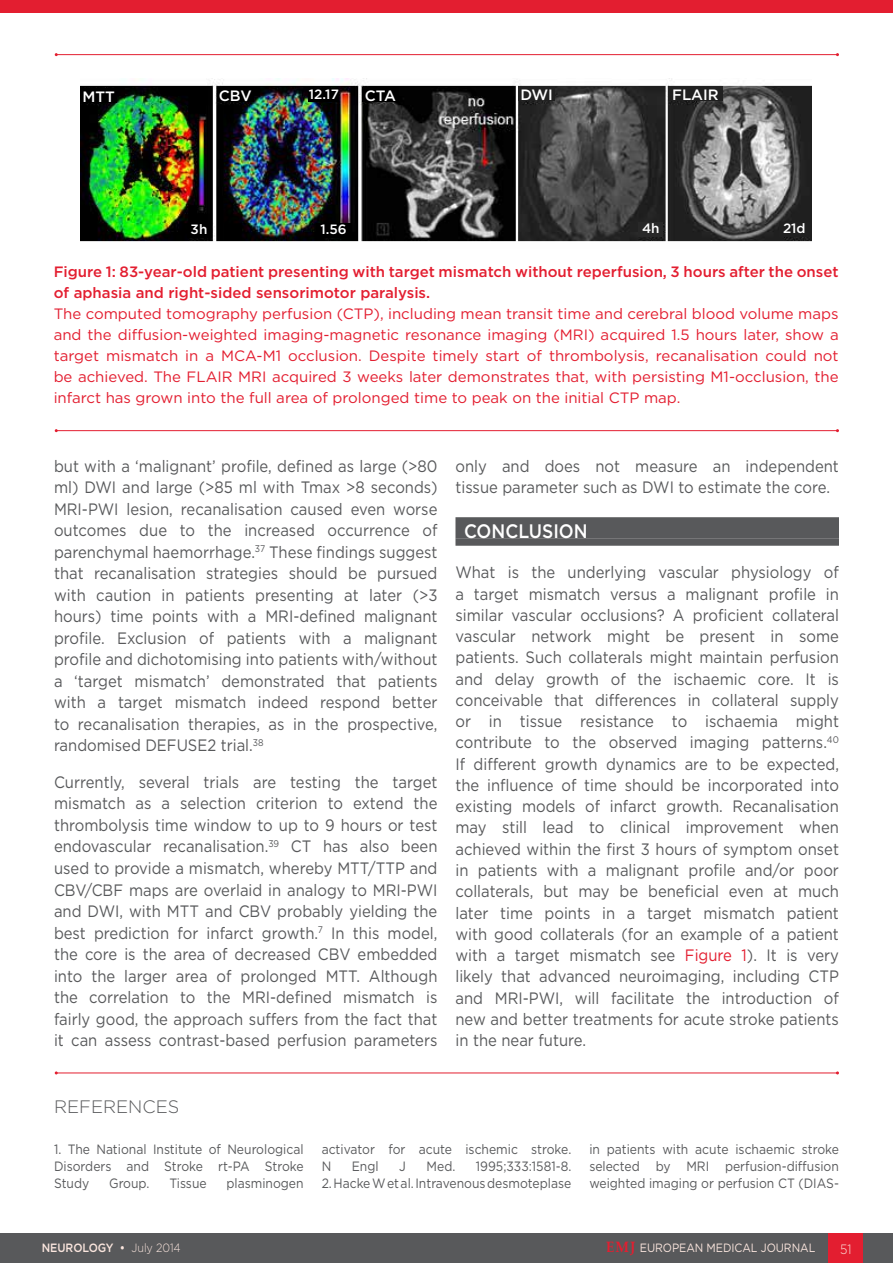
<style>
.page{position:relative;width:893px;height:1263px;background:#fff}
.page>*{position:absolute;margin:0;border:0;box-sizing:border-box;transform-origin:0 0}
.t1{font:500 19.5px "Gotham";color:#fff;scale:.9 1}
.t2{font:300 18px "Gotham";color:#58595b}
.t3{font:16.5px/21.5px "Gotham";color:#58595b;text-align:justify;scale:.9 1}
.t4{font:15px/21px "Gotham";color:#e31e30;text-align:justify}
.t5{font:500 15px/21px "Gotham";color:#e31e30}
.t6{font:500 15px "Gotham";color:#fff}
.t7{font:13.5px/16.8px "Gotham";color:#58595b;text-align:justify;scale:.9 1}
.t8{font:500 13.5px "Gotham";color:#fff}
.t9{font:300 13.5px "Gotham";color:#fbe6de;scale:.9 1}
.t10{font:12px "Gotham";letter-spacing:-.005em;color:#fbe6de;scale:.9 1}
.t11{font:500 12px "Gotham";letter-spacing:-.005em;color:#fbe6de;scale:.9 1}
.s1{color:#e31e30}
.s2{font-weight:300}
.s3{font-family:"Palatino Linotype";font-weight:700;font-size:15px;color:#e31e30}
</style>
<div class="page">
<div style="left:0;top:1233px;width:893px;height:30px;background:#58595b"></div>
<div style="left:829px;top:1233px;width:34px;height:30px;background:#e31e30"></div>
<div style="left:455px;top:517px;width:384px;height:21px;background:#58595b"></div>
<div style="left:455px;top:538px;width:384px;height:8px;background:#58595b"></div>
<div style="left:0;top:0;width:893px;height:12px;background:#e31e30"></div>
<img style="left:81px;top:79px;width:731px;height:163px">
<div style="left:81px;top:88px;width:36px;height:15px;background:#000"></div>
<div style="left:187px;top:223px;width:24px;height:15px;background:#000"></div>
<div style="left:639px;top:222px;width:24px;height:15px;background:#282828"></div>
<div style="left:779px;top:222px;width:31px;height:15px;background:#202020"></div>
<div style="left:316px;top:223px;width:35px;height:15px;background:#000"></div>
<div style="left:308px;top:88px;width:31px;height:14px;background:#000"></div>
<div style="left:217px;top:87px;width:36px;height:15px;background:#000"></div>
<div style="left:362px;top:87px;width:37px;height:15px;background:#000"></div>
<div style="left:519px;top:86px;width:36px;height:15px;background:#212121"></div>
<div style="left:668px;top:86px;width:55px;height:15px;background:#202020"></div>
<hr style="left:56px;top:430px;width:781px;height:1px;background:#e31e30">
<hr style="left:56px;top:54px;width:781px;height:1px;background:#e31e30">
<hr style="left:56px;top:1072px;width:781px;height:1px;background:#e31e30">
<p class="t6" style="left:82px;top:87px;width:34px">MTT</p>
<p class="t6" style="left:219px;top:86px;width:34px">CBV</p>
<p class="t8" style="left:309px;top:86px;width:32px">12.17</p>
<p class="t6" style="left:365px;top:86px;width:33px">CTA</p>
<p class="t6" style="left:520px;top:85px;width:34px">DWI</p>
<p class="t6" style="left:672px;top:85px;width:48px">FLAIR</p>
<p class="t8" style="left:191px;top:221px;width:18px">3h</p>
<p class="t8" style="left:320px;top:221px;width:28px">1.56</p>
<p class="t8" style="left:642px;top:220px;width:19px">4h</p>
<p class="t8" style="left:783px;top:220px;width:24px">21d</p>
<p class="t5" style="left:54px;top:261px;width:786px">Figure 1: 83-year-old patient presenting with target mismatch without reperfusion, 3 hours after the onset of aphasia and right-sided sensorimotor paralysis.</p>
<p class="t4" style="left:54px;top:303px;width:786px">The computed tomography perfusion (CTP), including mean transit time and cerebral blood volume maps and the diffusion-weighted imaging-magnetic resonance imaging (MRI) acquired 1.5 hours later, show a target mismatch in a MCA-M1 occlusion. Despite timely start of thrombolysis, recanalisation could not be achieved. The FLAIR MRI acquired 3 weeks later demonstrates that, with persisting M1-occlusion, the infarct has grown into the full area of prolonged time to peak on the initial CTP map.</p>
<p class="t3" style="left:54px;top:455px;width:428px">but with a ‘malignant’ profile, defined as large (&gt;80 ml) DWI and large (&gt;85 ml with Tmax &gt;8 seconds)<br>MRI-PWI lesion, recanalisation caused even worse outcomes due to the increased occurrence of parenchymal haemorrhage.<sup>37</sup> These findings suggest that recanalisation strategies should be pursued with caution in patients presenting at later (&gt;3 hours) time points with a MRI-defined malignant profile. Exclusion of patients with a malignant profile and dichotomising into patients with/without a ‘target mismatch’ demonstrated that patients with a target mismatch indeed respond better to recanalisation therapies, as in the prospective, randomised DEFUSE2 trial.<sup>38</sup></p>
<p class="t3" style="left:54px;top:771px;width:428px">Currently, several trials are testing the target mismatch as a selection criterion to extend the thrombolysis time window to up to 9 hours or test endovascular recanalisation.<sup>39</sup> CT has also been used to provide a mismatch, whereby MTT/TTP and CBV/CBF maps are overlaid in analogy to MRI-PWI and DWI, with MTT and CBV probably yielding the best prediction for infarct growth.<sup>7</sup> In this model, the core is the area of decreased CBV embedded into the larger area of prolonged MTT. Although the correlation to the MRI-defined mismatch is fairly good, the approach suffers from the fact that it can assess contrast-based perfusion parameters</p>
<p class="t3" style="left:455px;top:455px;width:428px">only and does not measure an independent tissue parameter such as DWI to estimate the core.</p>
<p class="t1" style="left:464px;top:519px;width:139px">CONCLUSION</p>
<p class="t3" style="left:455px;top:561px;width:428px">What is the underlying vascular physiology of a target mismatch versus a malignant profile in similar vascular occlusions? A proficient collateral vascular network might be present in some patients. Such collaterals might maintain perfusion and delay growth of the ischaemic core. It is conceivable that differences in collateral supply or in tissue resistance to ischaemia might contribute to the observed imaging patterns.<sup>40<br></sup>If different growth dynamics are to be expected, the influence of time should be incorporated into existing models of infarct growth. Recanalisation may still lead to clinical improvement when achieved within the first 3 hours of symptom onset in patients with a malignant profile and/or poor collaterals, but may be beneficial even at much later time points in a target mismatch patient with good collaterals (for an example of a patient with a target mismatch see <span class="s1">Figure 1</span>). It is very likely that advanced neuroimaging, including CTP and MRI-PWI, will facilitate the introduction of new and better treatments for acute stroke patients in the near future.</p>
<p class="t2" style="left:54px;top:1095px;width:127px">REFERENCES</p>
<p class="t7" style="left:54px;top:1141px;width:279px">1. The National Institute of Neurological Disorders and Stroke rt-PA Stroke Study</p>
<p class="t7" style="left:109px;top:1174px;width:46px">Group.</p>
<p class="t7" style="left:169px;top:1174px;width:43px">Tissue</p>
<p class="t7" style="left:226px;top:1174px;width:87px">plasminogen</p>
<p class="t7" style="left:322px;top:1141px;width:279px">activator for acute ischemic stroke.<br>N</p>
<p class="t7" style="left:352px;top:1158px;width:31px">Engl</p>
<p class="t7" style="left:399px;top:1158px;width:9px">J</p>
<p class="t7" style="left:427px;top:1158px;width:33px">Med.</p>
<p class="t7" style="left:476px;top:1158px;width:107px">1995;333:1581-8.</p>
<p class="t7" style="left:322px;top:1174px;width:279px">2. Hacke W et al. Intravenous desmoteplase</p>
<p class="t7" style="left:589px;top:1141px;width:279px">in patients with acute ischaemic stroke selected by MRI perfusion-diffusion weighted imaging or perfusion CT (DIAS-</p>
<p class="t11" style="left:42px;top:1240px;width:156px">NEUROLOGY • <span class="s2">July 2014</span></p>
<p class="t10" style="left:606px;top:1240px;width:234px"><span class="s3">EMJ</span> EUROPEAN MEDICAL JOURNAL</p>
<p class="t9" style="left:840px;top:1240px;width:14px">51</p>
</div>
